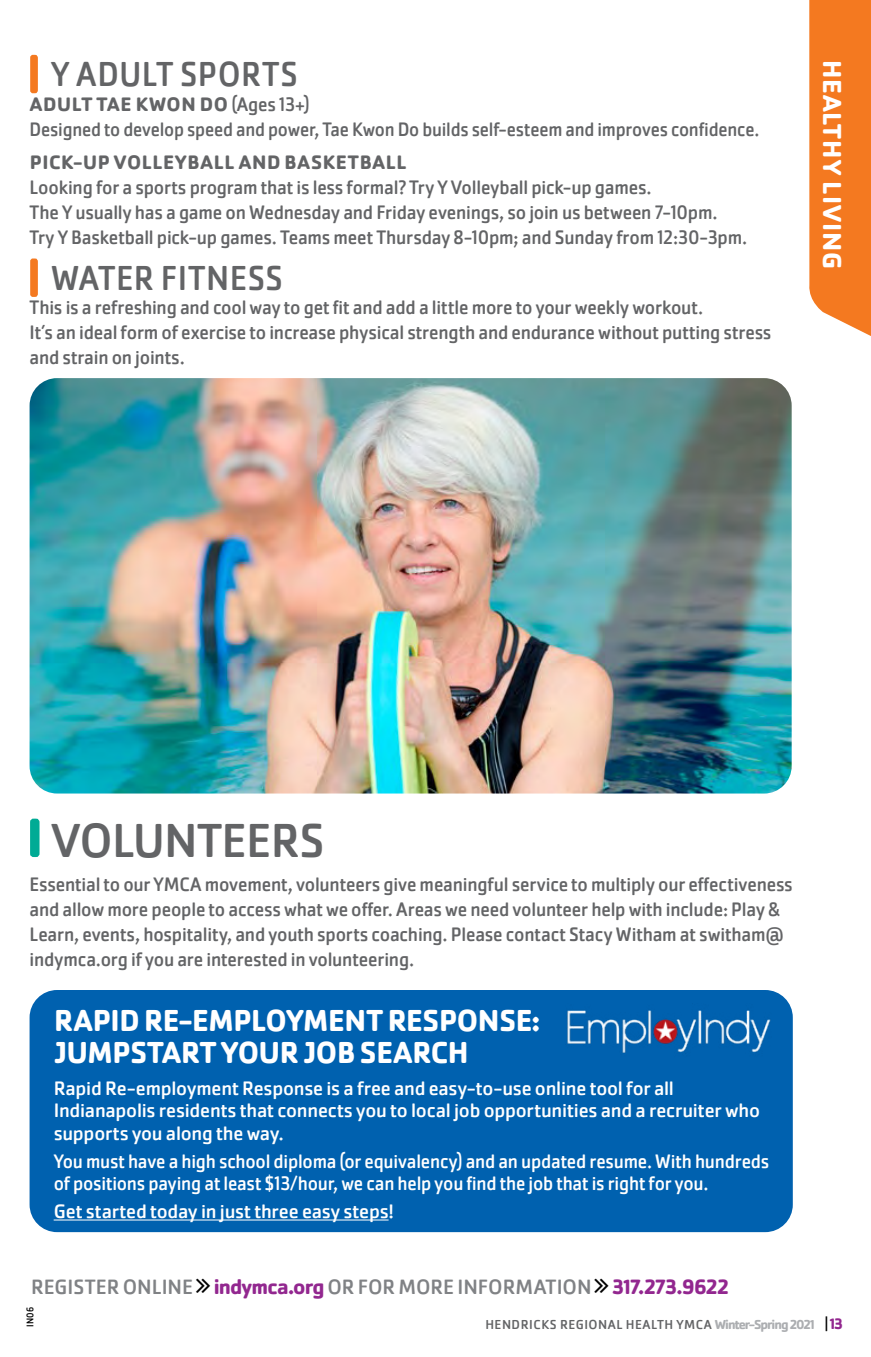
<style>
.page{position:relative;width:871px;height:1357px;background:#fff}
.page>*{position:absolute;margin:0;border:0;box-sizing:border-box;transform-origin:0 0}
.CLASS_DESCRIPTION{font:49.5px "Cachet Pro";letter-spacing:-.015em;color:#636466}
.Section_Head{font:36px "Cachet Pro";letter-spacing:.015em;color:#636466;scale:.95 1}
.CLASS_DESCRIPTION-2{font:36px "Cachet Pro";letter-spacing:.01em;color:#636466;scale:.95 1}
.t1{font:700 31.5px/31.5px "Cachet Pro";letter-spacing:-.01em;color:#fff}
.t2{font:700 27px "Cachet Pro";letter-spacing:.035em;color:#fff}
.t3{font:21.6px "Cachet Pro";color:#808285}
.CLASS_DESCRIPTION-3{font:20.25px/24.8px "Cachet Pro";letter-spacing:-.01em;color:#636466;scale:.95 1}
.t4{font:20.25px/22.5px "Cachet Pro";letter-spacing:-.01em;color:#fff}
.t5{font:20.25px/22.5px "Cachet Pro";letter-spacing:-.01em;color:#fff;scale:.94 1}
.CLASS_DESCRIPTION-4{font:20.25px "Cachet Pro";letter-spacing:-.01em;color:#636466;scale:.92 1}
.CLASS_DESCRIPTION-5{font:700 20.25px "Cachet Pro";letter-spacing:.03em;color:#636466}
.t6{font:13.5px "Cachet Pro";letter-spacing:.035em;color:#636466}
.t7{font:10.12px "Cachet Pro";color:#000;scale:.9 1}
.s1{color:#f47920}
.s2{font-weight:400}
.s3{font-weight:700;font-size:36px;color:#00ab95}
.s4{font-weight:700;color:#92278f}
.s5{font-weight:700;color:#acaeb1}
.s6{font-size:15.75px;color:#000}
.s7{font-weight:700;font-size:15.75px;color:#92278f}
</style>
<div class="page">
<img style="left:30px;top:378px;width:761px;height:415px">
<div style="left:30px;top:990px;width:763px;height:242px;background:#0061af;border-radius:28px"></div>
<hr style="left:54px;top:1219px;width:334px;height:1px;background:#fff">
<img style="left:567px;top:994px;width:226px;height:67px">
<div style="left:809px;top:0;width:62px;height:336px;background:#f47920"></div>
<p class="Section_Head" style="left:30px;top:53px;width:284px"><span class="s1">|</span> Y ADULT SPORTS</p>
<p class="CLASS_DESCRIPTION-5" style="left:30px;top:91px;width:281px">ADULT TAE KWON DO <span class="s2">(Ages 13+)</span></p>
<p class="CLASS_DESCRIPTION-4" style="left:30px;top:117px;width:795px">Designed to develop speed and power, Tae Kwon Do builds self-esteem and improves confidence.</p>
<p class="CLASS_DESCRIPTION-5" style="left:30px;top:150px;width:378px">PICK-UP VOLLEYBALL AND BASKETBALL</p>
<p class="CLASS_DESCRIPTION-3" style="left:30px;top:175px;width:757px">Looking for a sports program that is less formal? Try Y Volleyball pick-up games.<br>The Y usually has a game on Wednesday and Friday evenings, so join us between 7-10pm.<br>Try Y Basketball pick-up games. Teams meet Thursday 8-10pm; and Sunday from 12:30-3pm.</p>
<p class="CLASS_DESCRIPTION-2" style="left:30px;top:257px;width:268px"><span class="s1">|</span> WATER FITNESS</p>
<p class="CLASS_DESCRIPTION-3" style="left:30px;top:295px;width:782px">This is a refreshing and cool way to get fit and add a little more to your weekly workout.<br>It’s an ideal form of exercise to increase physical strength and endurance without putting stress and strain on joints.</p>
<p class="t2" style="left:849px;top:60px;width:211px;rotate:90deg">HEALTHY LIVING</p>
<p class="CLASS_DESCRIPTION" style="left:30px;top:811px;width:297px"><span class="s3">|</span> VOLUNTEERS</p>
<p class="CLASS_DESCRIPTION-3" style="left:30px;top:872px;width:805px">Essential to our YMCA movement, volunteers give meaningful service to multiply our effectiveness and allow more people to access what we offer. Areas we need volunteer help with include: Play &amp; Learn, events, hospitality, and youth sports coaching. Please contact Stacy Witham at switham@ indymca.org if you are interested in volunteering.</p>
<p class="t1" style="left:54px;top:1005px;width:488px">RAPID RE-EMPLOYMENT RESPONSE:<br>JUMPSTART YOUR JOB SEARCH</p>
<p class="t4" style="left:54px;top:1077px;width:708px">Rapid Re-employment Response is a free and easy-to-use online tool for all<br>Indianapolis residents that connects you to local job opportunities and a recruiter who supports you along the way.</p>
<p class="t5" style="left:54px;top:1150px;width:763px">You must have a high school diploma (or equivalency) and an updated resume. With hundreds of positions paying at least $13/hour, we can help you find the job that is right for you.</p>
<p class="t4" style="left:54px;top:1200px;width:342px">Get started today in just three easy steps!</p>
<p class="t3" style="left:31px;top:1274px;width:699px">REGISTER ONLINE <span class="s4">indymca.org</span> OR FOR MORE INFORMATION <span class="s4">317.273.9622</span></p>
<p class="t7" style="left:24px;top:1326px;width:23px;rotate:-90deg">IN06</p>
<p class="t6" style="left:485px;top:1316px;width:359px">HENDRICKS REGIONAL HEALTH YMCA <span class="s5">Winter-Spring 2021</span> <span class="s6">|</span> <span class="s7">13</span></p>
</div>
